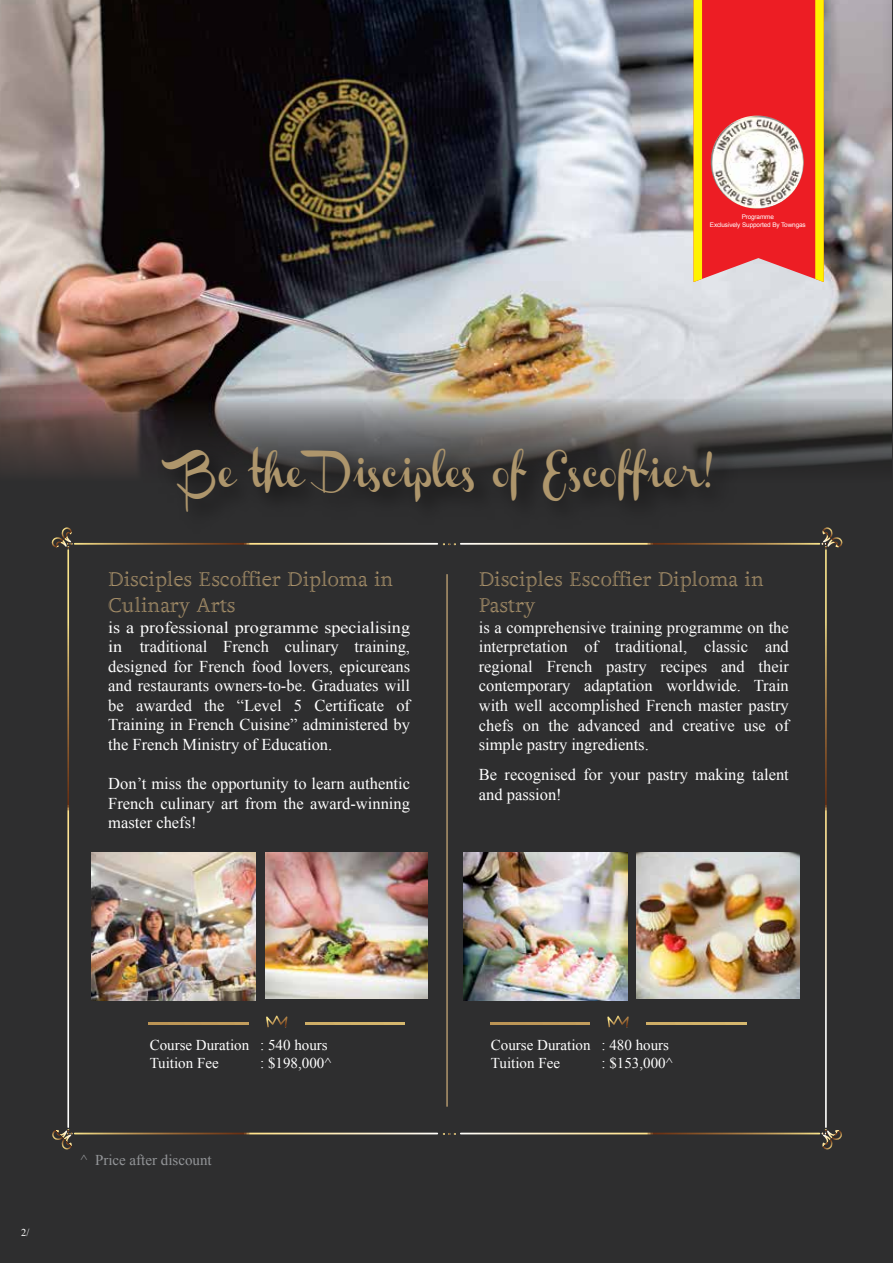
<style>
.page{position:relative;width:893px;height:1263px;background:#2e2e2f}
.page>*{position:absolute;margin:0;border:0;box-sizing:border-box;transform-origin:0 0}
.t1{font:31.05px "Channel";color:#ae966c;scale:.85 1}
.t2{font:19.5px/25.5px "Adriane Lux W01";color:#af966d}
.t3{font:16.5px/19.5px "Times New Roman";color:#fff;text-align:justify}
.t4{font:16.5px/19.5px "Times New Roman";color:#fff;text-align:justify;scale:1.1 1}
.t5{font:15px/18px "Times New Roman";color:#fff}
.t6{font:15px "Times New Roman";color:#939598}
.t7{font:10.5px "Times New Roman";color:#fff}
.t8{font:6.45px/8.2px "Arial";letter-spacing:-.015em;color:#fff;text-align:center}
</style>
<div class="page">
<svg style="left:266px;top:1016px;width:21px;height:11px"></svg>
<hr style="left:149px;top:1023px;width:99px;height:1px;background:#bd9758">
<hr style="left:305px;top:1023px;width:100px;height:1px;background:#d2b36a">
<svg style="left:607px;top:1016px;width:22px;height:11px"></svg>
<hr style="left:490px;top:1023px;width:100px;height:1px;background:#bd9758">
<hr style="left:646px;top:1023px;width:100px;height:1px;background:#d2b36a">
<hr style="left:446px;top:574px;width:2px;height:533px;background:#af966d">
<img style="left:265px;top:853px;width:162px;height:145px">
<img style="left:91px;top:853px;width:164px;height:147px">
<img style="left:637px;top:853px;width:162px;height:145px">
<img style="left:463px;top:853px;width:164px;height:147px">
<img style="left:0;top:0;width:891px;height:580px">
<img style="left:150px;top:434px;width:605px;height:118px">
<svg style="left:74px;top:543px;width:364px;height:2px"></svg>
<svg style="left:443px;top:543px;width:13px;height:2px"></svg>
<svg style="left:74px;top:1133px;width:364px;height:1px"></svg>
<svg style="left:443px;top:1133px;width:13px;height:2px"></svg>
<svg style="left:67px;top:549px;width:2px;height:579px"></svg>
<svg style="left:52px;top:527px;width:21px;height:21px"></svg>
<svg style="left:52px;top:1129px;width:21px;height:21px"></svg>
<svg style="left:460px;top:543px;width:360px;height:2px"></svg>
<svg style="left:460px;top:1133px;width:360px;height:1px"></svg>
<svg style="left:825px;top:549px;width:2px;height:579px"></svg>
<svg style="left:821px;top:527px;width:22px;height:21px"></svg>
<svg style="left:821px;top:1129px;width:21px;height:21px"></svg>
<svg style="left:693px;top:0;width:131px;height:282px;background:#ee4928"></svg>
<img style="left:711px;top:116px;width:93px;height:93px;border-radius:46px">
<p class="t8" style="left:710px;top:213px;width:97px">Programme<br>Exclusively Supported By Towngas</p>
<h1 class="t1" style="left:184px;top:458px;width:624px">Be the Disciples of Escoffier!</h1>
<p class="t2" style="left:108px;top:567px;width:287px">Disciples Escoffier Diploma in<br>Culinary Arts</p>
<p class="t4" style="left:108px;top:617px;width:276px">is a professional programme specialising in traditional French culinary training, designed for French food lovers, epicureans and restaurants owners-to-be. Graduates will be awarded the “Level 5 Certificate of Training in French Cuisine” administered by the French Ministry of Education.</p>
<p class="t3" style="left:108px;top:773px;width:303px">Don’t miss the opportunity to learn authentic French culinary art from the award-winning master chefs!</p>
<p class="t2" style="left:479px;top:567px;width:287px">Disciples Escoffier Diploma in<br>Pastry</p>
<p class="t3" style="left:479px;top:617px;width:312px">is a comprehensive training programme on the interpretation of traditional, classic and regional French pastry recipes and their contemporary adaptation worldwide. Train with well accomplished French master pastry chefs on the advanced and creative use of simple pastry ingredients.</p>
<p class="t3" style="left:479px;top:764px;width:312px">Be recognised for your pastry making talent and passion!</p>
<p class="t7" style="left:21px;top:1225px;width:10px">2/</p>
<p class="t5" style="left:150px;top:1036px;width:180px">Course Duration : 540 hours<br>Tuition Fee</p>
<p class="t5" style="left:260px;top:1054px;width:73px">: $198,000^</p>
<p class="t6" style="left:81px;top:1150px;width:133px">^ Price after discount</p>
<p class="t5" style="left:491px;top:1036px;width:180px">Course Duration : 480 hours<br>Tuition Fee</p>
<p class="t5" style="left:601px;top:1054px;width:73px">: $153,000^</p>
</div>
